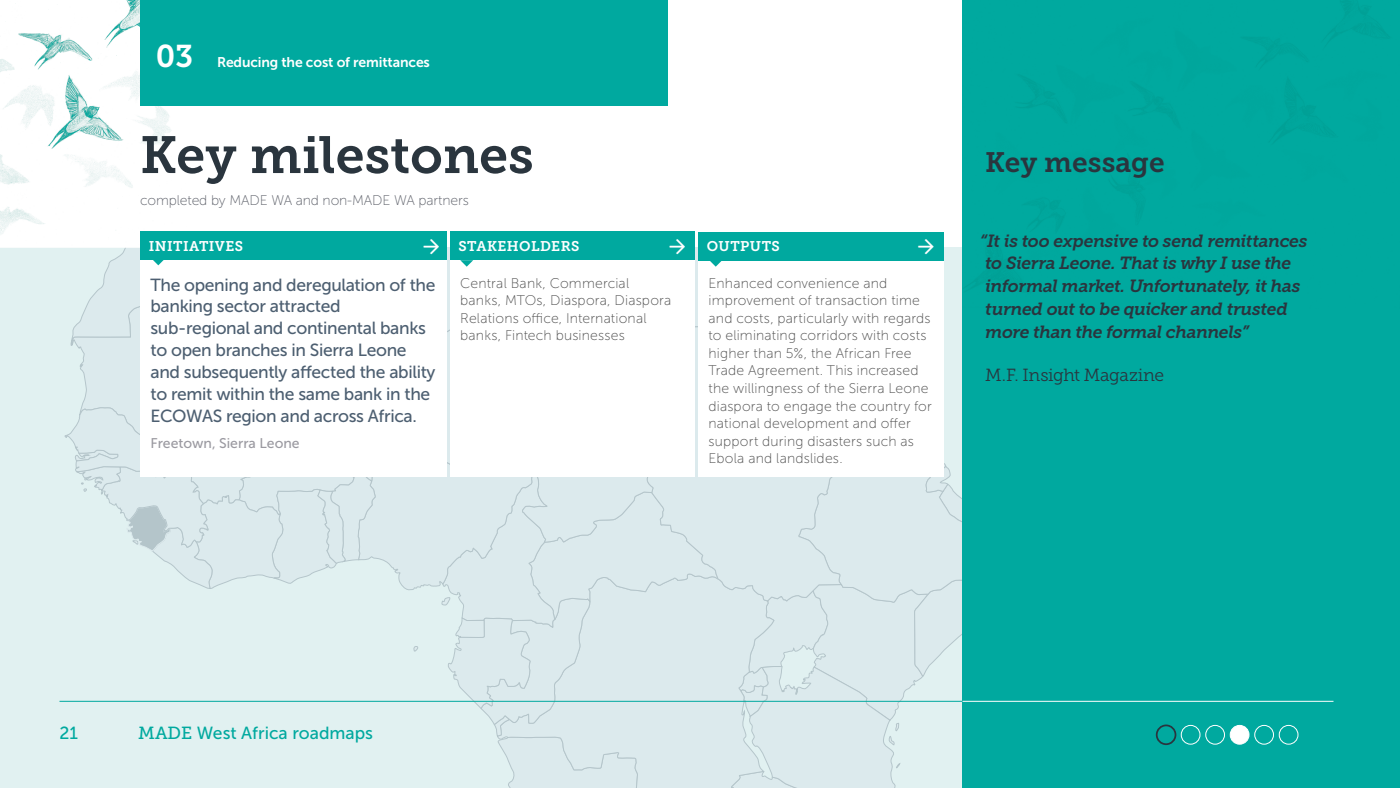
<style>
.page{position:relative;width:1400px;height:788px;background:#fff}
.page>*{position:absolute;margin:0;border:0;box-sizing:border-box;transform-origin:0 0}
.t1{font:51.98px "Museo Slab 700";color:#2a353e}
.t2{font:31.32px "Museo Slab 700";color:#fff}
.t3{font:28px "Museo Slab 700";color:#2a353e}
.t4{font:17.5px/21.9px "Museo Sans 500";letter-spacing:-.02em;color:#4d5f71}
.t5{font:italic 17.5px/22.8px "Museo Slab 700";letter-spacing:-.025em;color:#2a353e}
.t6{font:17.5px "Museo Sans 500";color:#00a99f}
.t7{font:17.5px "Museo Slab 300";letter-spacing:-.02em;color:#2a353e}
.t8{font:14px/17.5px "Museo Sans 100";letter-spacing:.015em;color:#4d4d4d}
.t9{font:14px "Museo Sans 100";letter-spacing:-.01em;color:#5d6069}
.t10{font:14px "Museo Slab 700";letter-spacing:.03em;color:#fff}
.t11{font:14px "Museo Sans 700";letter-spacing:-.01em;color:#fff}
.t12{font:14px "Museo Sans 500";color:#9b9aa1}
.s1{font-family:"Museo Slab 500"}
</style>
<div class="page">
<div style="left:0;top:248px;width:1400px;height:540px;background:#e1f1f1"></div>
<div style="left:962px;top:0;width:438px;height:788px;background:#00a99f"></div>
<img style="left:0;top:0;width:189px;height:234px">
<div style="left:450px;top:232px;width:245px;height:28px;background:#00a99f"></div>
<div style="left:698px;top:232px;width:245px;height:28px;background:#00a99f"></div>
<div style="left:140px;top:232px;width:306px;height:28px;background:#00a99f"></div>
<hr style="left:60px;top:700px;width:1275px;height:1px;background:#00a99f">
<hr style="left:962px;top:700px;width:372px;height:1px;background:#fff">
<div style="left:140px;top:0;width:528px;height:105px;background:#00a99f"></div>
<div style="left:1181px;top:725px;width:19px;height:19px;border:1px solid #fff;border-radius:50%"></div>
<div style="left:1205px;top:725px;width:20px;height:19px;border:1px solid #fff;border-radius:50%"></div>
<div style="left:1230px;top:725px;width:19px;height:19px;background:#fff;border-radius:50%"></div>
<div style="left:1230px;top:725px;width:19px;height:19px;border:1px solid #fff;border-radius:50%"></div>
<div style="left:1254px;top:725px;width:20px;height:19px;border:1px solid #fff;border-radius:50%"></div>
<div style="left:1279px;top:725px;width:19px;height:19px;border:1px solid #fff;border-radius:50%"></div>
<div style="left:1156px;top:724px;width:20px;height:21px;border:2px solid #2a353e;border-radius:50%"></div>
<svg style="left:64px;top:239px;width:1003px;height:549px"></svg>
<h2 class="t2" style="left:156px;top:39px;width:39px">03</h2>
<p class="t11" style="left:217px;top:55px;width:214px">Reducing the cost of remittances</p>
<h1 class="t1" style="left:140px;top:125px;width:395px">Key milestones</h1>
<p class="t9" style="left:140px;top:193px;width:330px">completed by MADE WA and non-MADE WA partners</p>
<h3 class="t3" style="left:985px;top:146px;width:181px">Key message</h3>
<p class="t10" style="left:149px;top:238px;width:96px">INITIATIVES</p>
<p class="t5" style="left:985px;top:229px;width:324px;text-indent:-5px">“It is too expensive to send remittances to Sierra Leone. That is why I use the informal market. Unfortunately, it has turned out to be quicker and trusted more than the formal channels”</p>
<p class="t7" style="left:985px;top:366px;width:181px">M.F. Insight Magazine</p>
<p class="t10" style="left:458px;top:238px;width:122px">STAKEHOLDERS</p>
<p class="t10" style="left:707px;top:238px;width:75px">OUTPUTS</p>
<p class="t8" style="left:460px;top:274px;width:213px">Central Bank, Commercial banks, MTOs, Diaspora, Diaspora<br>Relations office, International banks, Fintech businesses</p>
<p class="t8" style="left:709px;top:274px;width:225px">Enhanced convenience and improvement of transaction time and costs, particularly with regards to eliminating corridors with costs higher than 5%, the African Free<br>Trade Agreement. This increased the willingness of the Sierra Leone diaspora to engage the country for national development and offer support during disasters such as<br>Ebola and landslides.</p>
<p class="t4" style="left:150px;top:273px;width:287px">The opening and deregulation of the banking sector attracted sub-regional and continental banks to open branches in Sierra Leone and subsequently affected the ability to remit within the same bank in the ECOWAS region and across Africa.</p>
<p class="t12" style="left:150px;top:435px;width:151px">Freetown, Sierra Leone</p>
<p class="t6" style="left:60px;top:723px;width:20px">21</p>
<p class="t6" style="left:138px;top:723px;width:236px"><span class="s1">MADE</span> West Africa roadmaps</p>
</div>
